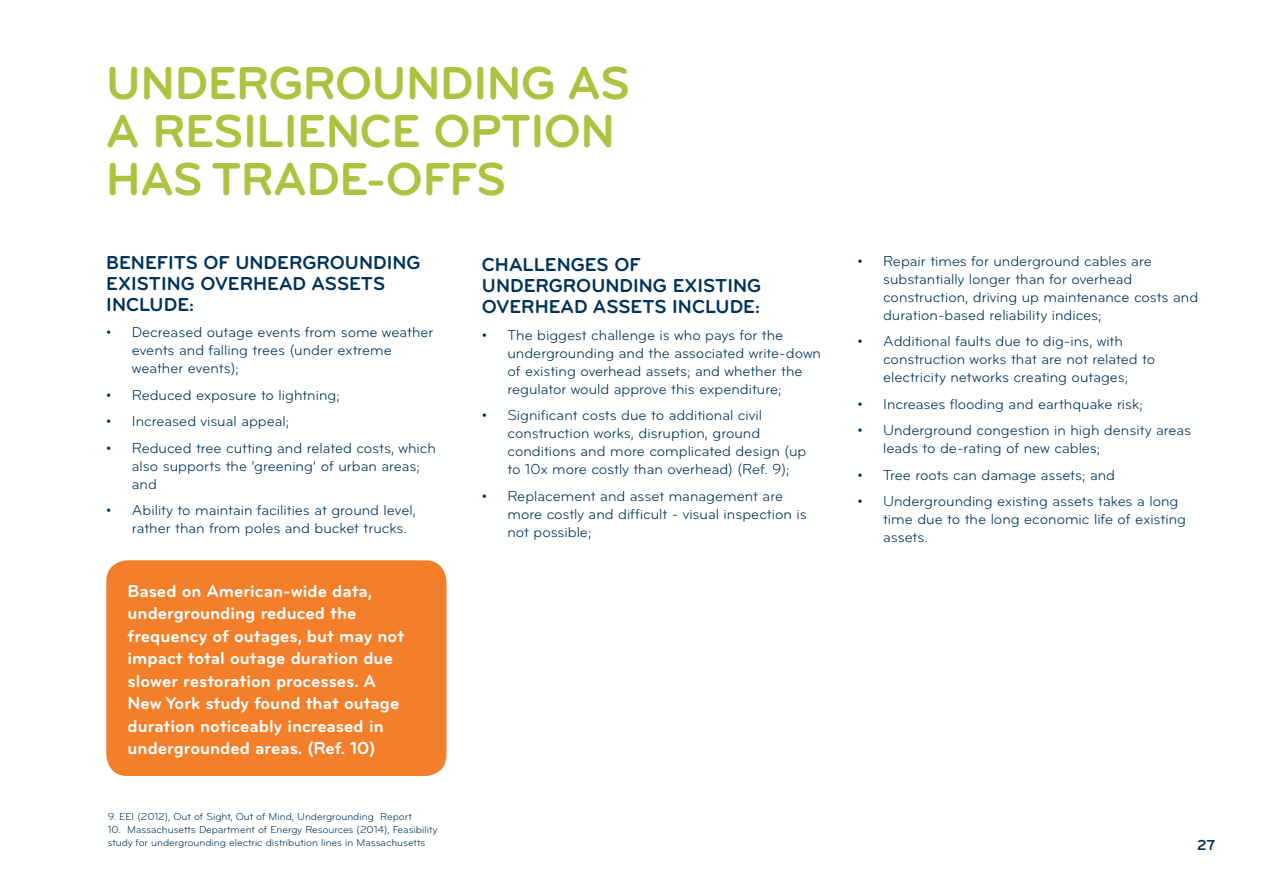
<style>
.page{position:relative;width:1263px;height:893px;background:#fff}
.page>*{position:absolute;margin:0;border:0;box-sizing:border-box;transform-origin:0 0}
.t1{font:700 48px/48px "Bryant Pro";letter-spacing:-.01em;color:#abc33f}
.t2{font:700 19.5px/21px "Bryant Pro";color:#00335a}
.t3{font:700 18px/22.5px "Bryant Pro";color:#fff}
.t4{font:15px/18px "Bryant Pro";color:#00335a}
.t5{font:700 15px "Bryant Pro";color:#00335a}
.t6{font:10.5px/12.8px "Bryant Pro";color:#00335a}
</style>
<div class="page">
<div style="left:106px;top:560px;width:340px;height:216px;background:#f47f2a;border-radius:21px"></div>
<h1 class="t1" style="left:106px;top:59px;width:525px">UNDERGROUNDING AS<br>A RESILIENCE OPTION<br>HAS TRADE-OFFS</h1>
<h2 class="t2" style="left:106px;top:252px;width:316px">BENEFITS OF UNDERGROUNDING<br>EXISTING OVERHEAD ASSETS<br>INCLUDE:</h2>
<p class="t4" style="left:132px;top:324px;width:303px;text-indent:-26px">• Decreased outage events from some weather events and falling trees (under extreme weather events);</p>
<p class="t4" style="left:106px;top:386px;width:235px">• Reduced exposure to lightning;</p>
<p class="t4" style="left:106px;top:413px;width:184px">• Increased visual appeal;</p>
<p class="t4" style="left:132px;top:439px;width:306px;text-indent:-26px">• Reduced tree cutting and related costs, which also supports the ‘greening’ of urban areas; and</p>
<p class="t4" style="left:132px;top:502px;width:286px;text-indent:-26px">• Ability to maintain facilities at ground level, rather than from poles and bucket trucks.</p>
<p class="t3" style="left:128px;top:580px;width:278px">Based on American-wide data, undergrounding reduced the frequency of outages, but may not impact total outage duration due slower restoration processes. A<br>New York study found that outage duration noticeably increased in undergrounded areas. (Ref. 10)</p>
<p class="t6" style="left:108px;top:811px;width:306px">9. EEI (2012), Out of Sight, Out of Mind, Undergrounding Report</p>
<p class="t6" style="left:108px;top:823px;width:331px">10. Massachusetts Department of Energy Resources (2014), Feasibility study for undergrounding electric distribution lines in Massachusetts</p>
<h2 class="t2" style="left:482px;top:254px;width:281px">CHALLENGES OF<br>UNDERGROUNDING EXISTING<br>OVERHEAD ASSETS INCLUDE:</h2>
<p class="t4" style="left:507px;top:326px;width:315px;text-indent:-26px">• The biggest challenge is who pays for the undergrounding and the associated write-down of existing overhead assets; and whether the regulator would approve this expenditure;</p>
<p class="t4" style="left:507px;top:406px;width:300px;text-indent:-26px">• Significant costs due to additional civil construction works, disruption, ground conditions and more complicated design (up to 10x more costly than overhead) (Ref. 9);</p>
<p class="t4" style="left:507px;top:487px;width:301px;text-indent:-26px">• Replacement and asset management are more costly and difficult - visual inspection is not possible;</p>
<p class="t4" style="left:883px;top:252px;width:317px;text-indent:-26px">• Repair times for underground cables are substantially longer than for overhead construction, driving up maintenance costs and duration-based reliability indices;</p>
<p class="t4" style="left:883px;top:332px;width:274px;text-indent:-26px">• Additional faults due to dig-ins, with construction works that are not related to electricity networks creating outages;</p>
<p class="t4" style="left:857px;top:395px;width:287px">• Increases flooding and earthquake risk;</p>
<p class="t4" style="left:883px;top:421px;width:310px;text-indent:-26px">• Underground congestion in high density areas leads to de-rating of new cables;</p>
<p class="t4" style="left:857px;top:466px;width:259px">• Tree roots can damage assets; and</p>
<p class="t4" style="left:883px;top:492px;width:304px;text-indent:-26px">• Undergrounding existing assets takes a long time due to the long economic life of existing assets.</p>
<p class="t5" style="left:1197px;top:836px;width:20px">27</p>
</div>
